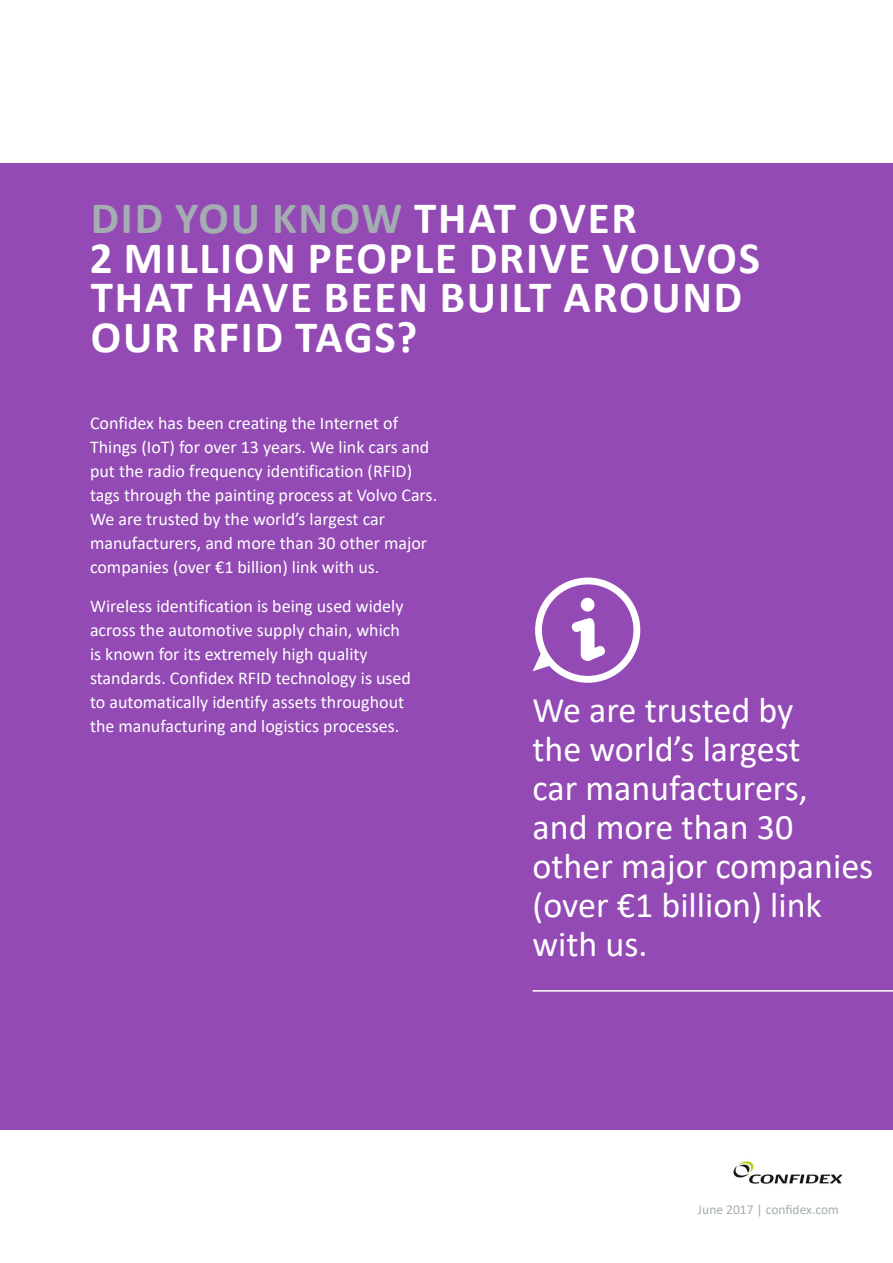
<style>
.page{position:relative;width:893px;height:1263px;background:#fff}
.page>*{position:absolute;margin:0;border:0;box-sizing:border-box;transform-origin:0 0}
.t1{font:700 45px/39.8px "Calibri";letter-spacing:.04em;color:#fff}
.t2{font:36px/39px "Calibri";color:#fff}
.t3{font:18px/24px "Calibri";color:#fff}
.t4{font:13.5px "Calibri";color:#a4adb1}
.s1{color:#a4adb1}
</style>
<div class="page">
<img style="left:733px;top:1161px;width:109px;height:23px">
<div style="left:0;top:164px;width:893px;height:966px;background:#934ab4"></div>
<div style="left:581px;top:619px;width:13px;height:42px;background:#fff;border-radius:6px"></div>
<svg style="left:571px;top:618px;width:24px;height:14px"></svg>
<svg style="left:582px;top:645px;width:23px;height:16px"></svg>
<div style="left:581px;top:598px;width:13px;height:13px;background:#fff;border-radius:50%"></div>
<div style="left:535px;top:578px;width:105px;height:105px;border:7px solid #fff;border-radius:50%"></div>
<svg style="left:532px;top:649px;width:21px;height:22px"></svg>
<hr style="left:532px;top:990px;width:361px;height:2px;background:#fff">
<h1 class="t1" style="left:90px;top:197px;width:672px"><span class="s1">DID YOU KNOW</span> THAT OVER<br>2 MILLION PEOPLE DRIVE VOLVOS<br>THAT HAVE BEEN BUILT AROUND<br>OUR RFID TAGS?</h1>
<p class="t3" style="left:90px;top:411px;width:349px">Confidex has been creating the Internet of Things (IoT) for over 13 years. We link cars and put the radio frequency identification (RFID) tags through the painting process at Volvo Cars.<br>We are trusted by the world’s largest car manufacturers, and more than 30 other major companies (over €1 billion) link with us.</p>
<p class="t3" style="left:90px;top:594px;width:322px">Wireless identification is being used widely across the automotive supply chain, which is known for its extremely high quality standards. Confidex RFID technology is used to automatically identify assets throughout the manufacturing and logistics processes.</p>
<h2 class="t2" style="left:532px;top:689px;width:342px">We are trusted by<br>the world’s largest<br>car manufacturers,<br>and more than 30 other major companies (over €1 billion) link with us.</h2>
<p class="t4" style="left:698px;top:1200px;width:142px">June 2017 | confidex.com</p>
</div>
